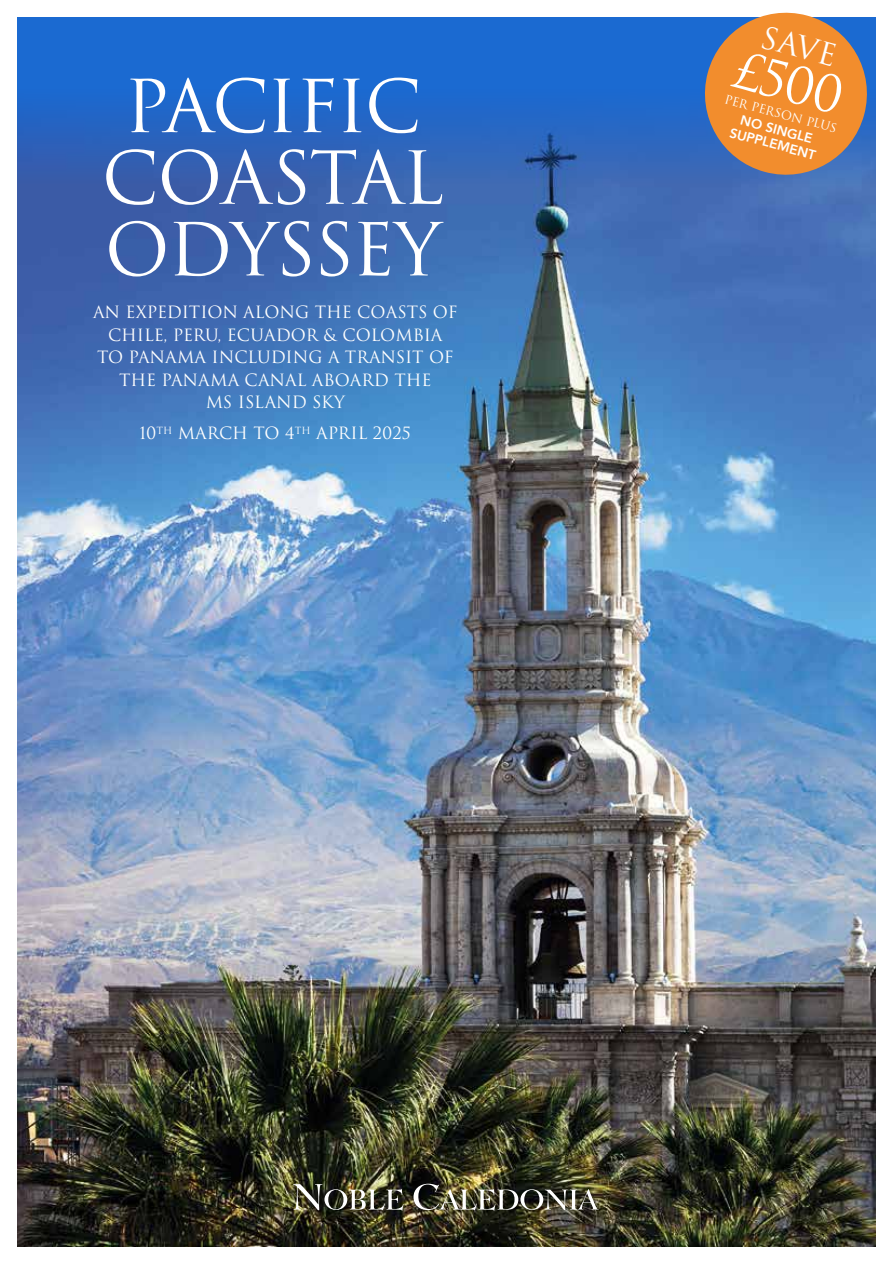
<style>
.page{position:relative;width:893px;height:1263px;background:#fff}
.page>*{position:absolute;margin:0;border:0;box-sizing:border-box;transform-origin:0 0}
.t1{font:70.95px/71.6px "Trajan Pro 3";letter-spacing:-.025em;color:#fff;text-align:center}
.t2{font:49.5px "Trajan Pro 3";color:#fff}
.t3{font:30px "Trajan Pro 3";color:#fff}
.t4{font:16.5px/22.5px "Trajan Pro 3";color:#fff;text-align:center}
.t5{font:800 13.5px/15px "Avenir";color:#fff;text-align:center}
.t6{font:12px "Trajan Pro 3";color:#fff}
</style>
<div class="page">
<img style="left:17px;top:184px;width:859px;height:1062px">
<div style="left:17px;top:17px;width:859px;height:167px;background:linear-gradient(to bottom,#136cda,#3562b2)"></div>
<img style="left:293px;top:1184px;width:111px;height:27px">
<img style="left:413px;top:1184px;width:186px;height:27px">
<svg style="left:696px;top:12px;width:180px;height:171px;background:#b68560"></svg>
<h1 class="t1" style="left:102px;top:74px;width:344px">PACIFIC<br>COASTAL<br>ODYSSEY</h1>
<p class="t4" style="left:93px;top:302px;width:366px">AN EXPEDITION ALONG THE COASTS OF<br>CHILE, PERU, ECUADOR &amp; COLOMBIA<br>TO PANAMA INCLUDING A TRANSIT OF<br>THE PANAMA CANAL ABOARD THE<br>MS ISLAND SKY</p>
<p class="t4" style="left:140px;top:423px;width:273px">10<sup>TH</sup> MARCH TO 4<sup>TH</sup> APRIL 2025</p>
<h3 class="t3" style="left:767px;top:16px;width:78px;rotate:15deg">SAVE</h3>
<h2 class="t2" style="left:744px;top:36px;width:113px;rotate:15deg">£500</h2>
<p class="t6" style="left:727px;top:91px;width:117px;rotate:15deg">PER PERSON PLUS</p>
<p class="t5" style="left:736px;top:110px;width:90px;rotate:15deg">NO SINGLE<br>SUPPLEMENT</p>
</div>
